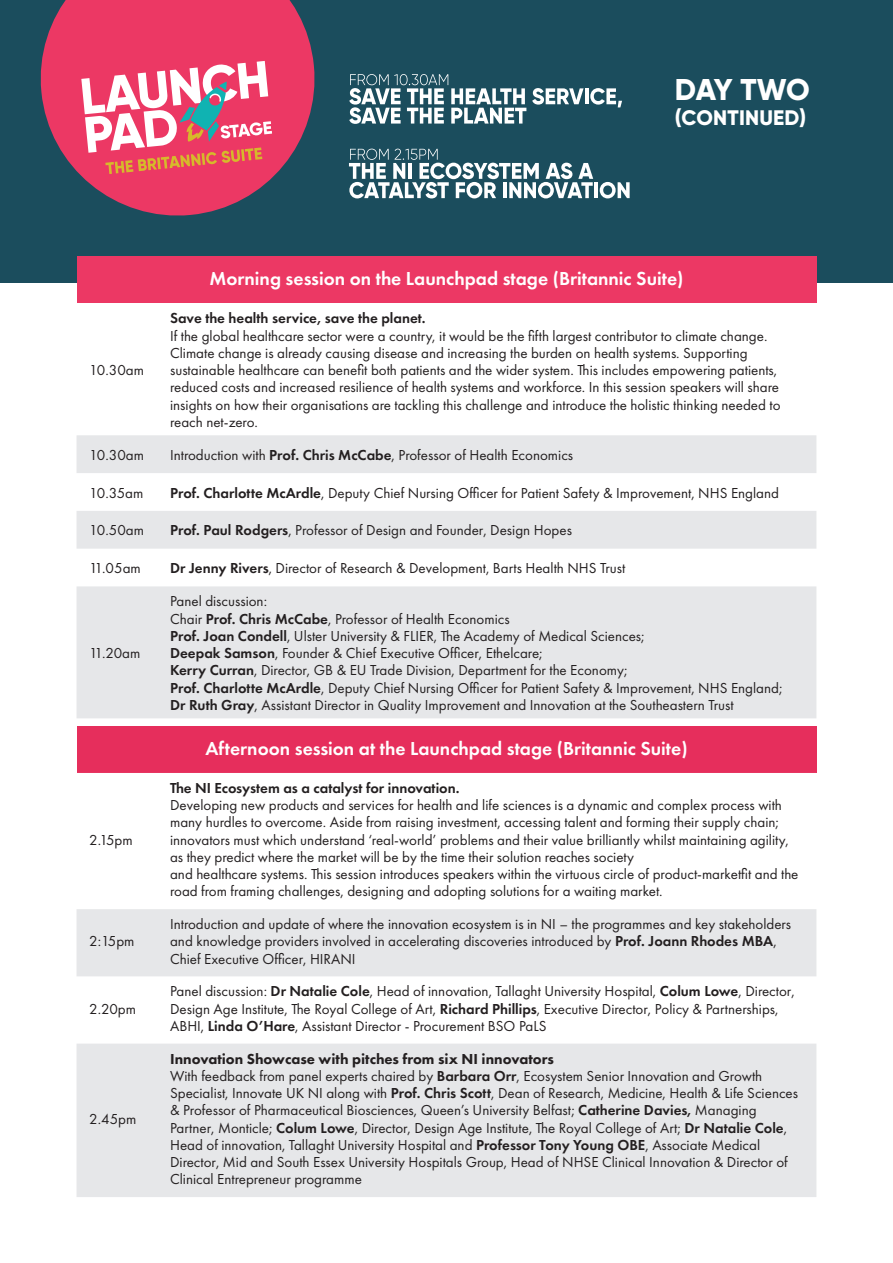
<style>
.page{position:relative;width:893px;height:1263px;background:#fff}
.page>*{position:absolute;margin:0;border:0;box-sizing:border-box;transform-origin:0 0}
.t1{font:800 30px "Gilroy";letter-spacing:-.02em;color:#fff}
.t2{font:800 21px "Gilroy";letter-spacing:.01em;color:#fff}
.t3{font:600 19.5px "Futura PT";color:#fff}
.t4{font:15px/17.2px "Futura PT";color:#231f20}
.t5{font:600 15px "Futura PT";color:#231f20}
.t6{font:800 15px "Futura PT";color:#231f20}
.s1{font-weight:600}
</style>
<div class="page">
<div style="left:0;top:0;width:893px;height:282px;background:#1b4d5d"></div>
<div style="left:77px;top:257px;width:739px;height:46px;background:#ec3864"></div>
<svg style="left:77px;top:435px;width:739px;height:283px;fill:#e6e7e9"></svg>
<div style="left:77px;top:726px;width:739px;height:47px;background:#e62e5c"></div>
<svg style="left:77px;top:909px;width:739px;height:288px;fill:#e6e7e9"></svg>
<svg style="left:40px;top:0;width:275px;height:216px;fill:#ec3864"></svg>
<svg style="left:81px;top:61px;width:191px;height:113px"></svg>
<svg style="left:532px;top:88px;width:52px;height:17px"></svg>
<hr style="left:585px;top:88px;width:3px;height:16px;background:#fff">
<svg style="left:590px;top:88px;width:32px;height:19px"></svg>
<svg style="left:349px;top:74px;width:177px;height:50px"></svg>
<hr style="left:594px;top:182px;width:4px;height:16px;background:#fff">
<svg style="left:600px;top:182px;width:30px;height:16px"></svg>
<svg style="left:349px;top:149px;width:244px;height:49px"></svg>
<p class="t1" style="left:675px;top:70px;width:137px">DAY TWO</p>
<p class="t2" style="left:675px;top:104px;width:133px">(CONTINUED)</p>
<p class="t4" style="left:89px;top:361px;width:56px">10.30am</p>
<p class="t3" style="left:209px;top:267px;width:476px">Morning session on the Launchpad stage (Britannic Suite)</p>
<p class="t5" style="left:170px;top:309px;width:257px">Save the health service, save the planet.</p>
<p class="t4" style="left:170px;top:327px;width:612px">If the global healthcare sector were a country, it would be the fifth largest contributor to climate change.<br>Climate change is already causing disease and increasing the burden on health systems. Supporting sustainable healthcare can benefit both patients and the wider system. This includes empowering patients, reduced costs and increased resilience of health systems and workforce. In this session speakers will share insights on how their organisations are tackling this challenge and introduce the holistic thinking needed to reach net-zero.</p>
<p class="t4" style="left:89px;top:446px;width:56px">10.30am</p>
<p class="t4" style="left:170px;top:446px;width:405px">Introduction with <span class="s1">Prof. Chris McCabe</span>, Professor of Health Economics</p>
<p class="t4" style="left:89px;top:484px;width:56px">10.35am</p>
<p class="t4" style="left:170px;top:484px;width:610px"><span class="s1">Prof. Charlotte McArdle</span>, Deputy Chief Nursing Officer for Patient Safety &amp; Improvement, NHS England</p>
<p class="t4" style="left:89px;top:522px;width:56px">10.50am</p>
<p class="t4" style="left:170px;top:522px;width:403px"><span class="s1">Prof. Paul Rodgers</span>, Professor of Design and Founder, Design Hopes</p>
<p class="t4" style="left:89px;top:559px;width:53px">11.05am</p>
<p class="t4" style="left:170px;top:559px;width:457px"><span class="s1">Dr Jenny Rivers</span>, Director of Research &amp; Development, Barts Health NHS Trust</p>
<p class="t4" style="left:89px;top:644px;width:53px">11.20am</p>
<p class="t4" style="left:89px;top:831px;width:45px">2.15pm</p>
<p class="t4" style="left:89px;top:933px;width:47px">2:15pm</p>
<p class="t4" style="left:89px;top:1000px;width:48px">2.20pm</p>
<p class="t4" style="left:89px;top:1110px;width:49px">2.45pm</p>
<p class="t4" style="left:170px;top:593px;width:99px">Panel discussion:</p>
<p class="t4" style="left:170px;top:610px;width:341px">Chair <span class="s1">Prof. Chris McCabe</span>, Professor of Health Economics</p>
<p class="t4" style="left:170px;top:627px;width:476px"><span class="s1">Prof. Joan Condell</span>, Ulster University &amp; FLIER, The Academy of Medical Sciences;</p>
<p class="t4" style="left:170px;top:644px;width:374px"><span class="s1">Deepak Samson</span>, Founder &amp; Chief Executive Officer, Ethelcare;</p>
<p class="t4" style="left:170px;top:662px;width:459px"><span class="s1">Kerry Curran</span>, Director, GB &amp; EU Trade Division, Department for the Economy;</p>
<p class="t4" style="left:170px;top:679px;width:614px"><span class="s1">Prof. Charlotte McArdle</span>, Deputy Chief Nursing Officer for Patient Safety &amp; Improvement, NHS England;</p>
<p class="t4" style="left:170px;top:696px;width:565px"><span class="s1">Dr Ruth Gray</span>, Assistant Director in Quality Improvement and Innovation at the Southeastern Trust</p>
<p class="t3" style="left:205px;top:736px;width:484px">Afternoon session at the Launchpad stage (Britannic Suite)</p>
<p class="t5" style="left:170px;top:778px;width:291px">The NI Ecosystem as a catalyst for innovation.</p>
<p class="t4" style="left:170px;top:796px;width:620px">Developing new products and services for health and life sciences is a dynamic and complex process with many hurdles to overcome. Aside from raising investment, accessing talent and forming their supply chain; innovators must which understand ‘real-world’ problems and their value brilliantly whilst maintaining agility, as they predict where the market will be by the time their solution reaches society</p>
<p class="t4" style="left:170px;top:865px;width:630px">and healthcare systems. This session introduces speakers within the virtuous circle of product-marketfit and the road from framing challenges, designing and adopting solutions for a waiting market.</p>
<p class="t4" style="left:170px;top:915px;width:622px">Introduction and update of where the innovation ecosystem is in NI – the programmes and key stakeholders and knowledge providers involved in accelerating discoveries introduced by <span class="s1">Prof. Joann Rhodes MBA</span>,<br>Chief Executive Officer, HIRANI</p>
<p class="t4" style="left:170px;top:983px;width:626px">Panel discussion: <span class="s1">Dr Natalie Cole</span>, Head of innovation, Tallaght University Hospital, <span class="s1">Colum Lowe</span>, Director,<br>Design Age Institute, The Royal College of Art, <span class="s1">Richard Phillips</span>, Executive Director, Policy &amp; Partnerships,<br>ABHI, <span class="s1">Linda O’Hare</span>, Assistant Director - Procurement BSO PaLS</p>
<p class="t6" style="left:170px;top:1049px;width:385px">Innovation Showcase with pitches from six NI innovators</p>
<p class="t4" style="left:170px;top:1067px;width:629px">With feedback from panel experts chaired by <span class="s1">Barbara Orr</span>, Ecosystem Senior Innovation and Growth Specialist, Innovate UK NI along with <span class="s1">Prof. Chris Scott</span>, Dean of Research, Medicine, Health &amp; Life Sciences &amp; Professor of Pharmaceutical Biosciences, Queen’s University Belfast; <span class="s1">Catherine Davies,</span> Managing Partner, Monticle; <span class="s1">Colum Lowe</span>, Director, Design Age Institute, The Royal College of Art; <span class="s1">Dr Natalie Cole</span>, Head of innovation, Tallaght University Hospital and <span class="s1">Professor Tony Young OBE</span>, Associate Medical Director, Mid and South Essex University Hospitals Group, Head of NHSE Clinical Innovation &amp; Director of Clinical Entrepreneur programme</p>
</div>
